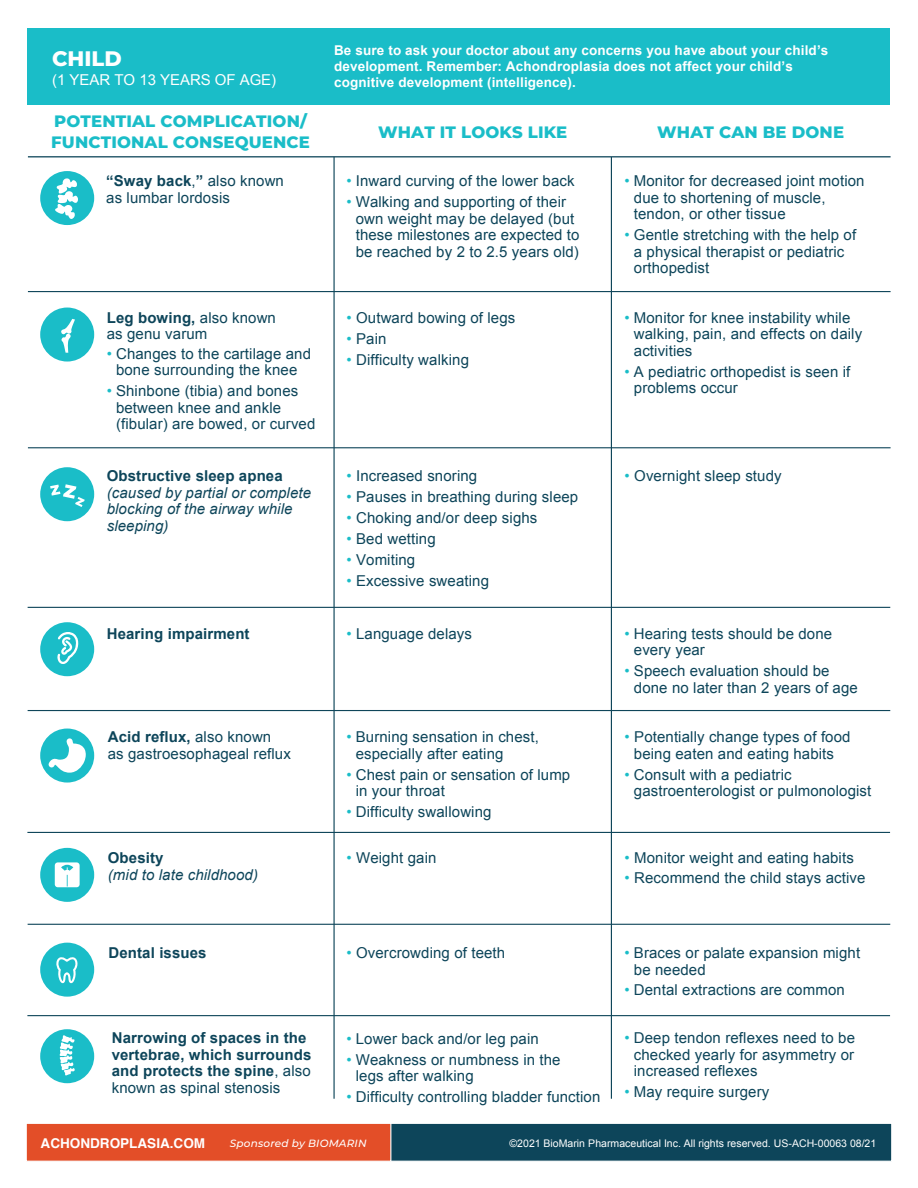
<style>
.page{position:relative;width:918px;height:1188px;background:#fff}
.page>*{position:absolute;margin:0;border:0;box-sizing:border-box;transform-origin:0 0}
.t1{font:800 21px "Montserrat";color:#fff}
.t2{font:800 16.5px/21px "Montserrat";letter-spacing:.01em;color:#1abdc8}
.t3{font:15px/16.5px "Arial";letter-spacing:.01em;color:#0d455a}
.t4{font:700 15px/16.5px "Arial";letter-spacing:.01em;color:#0d455a}
.t5{font:italic 15px/16.5px "Arial";letter-spacing:.01em;color:#0d455a}
.t6{font:15px "Arial";letter-spacing:-.005em;color:#fff}
.t7{font:700 13.5px/16.2px "Arial";letter-spacing:.01em;color:#fff}
.t8{font:700 13.5px "Helvetica";color:#fff}
.t9{font:10.5px "Arial";color:#fff}
.t10{font:italic 500 10.5px "Montserrat";letter-spacing:.015em;color:#fff}
.s1{font-weight:700}
.s2{color:#1abdc8}
.s3{font-weight:400}
</style>
<div class="page">
<div style="left:28px;top:28px;width:862px;height:77px;background:#1abdc8"></div>
<div style="left:40px;top:308px;width:54px;height:54px;background:#1abdc8;border-radius:50%"></div>
<svg style="left:61px;top:318px;width:14px;height:35px"></svg>
<div style="left:40px;top:467px;width:54px;height:54px;background:#1abdc8;border-radius:50%"></div>
<svg style="left:50px;top:484px;width:35px;height:23px"></svg>
<div style="left:40px;top:943px;width:54px;height:54px;background:#1abdc8;border-radius:50%"></div>
<svg style="left:56px;top:957px;width:22px;height:26px"></svg>
<hr style="left:611px;top:157px;width:1px;height:942px;background:#0f465a">
<hr style="left:333px;top:157px;width:2px;height:942px;background:#0f465a">
<div style="left:40px;top:171px;width:54px;height:54px;background:#1abdc8;border-radius:50%"></div>
<svg style="left:55px;top:178px;width:23px;height:41px"></svg>
<hr style="left:28px;top:447px;width:863px;height:1px;background:#0f465a">
<hr style="left:28px;top:291px;width:863px;height:1px;background:#0f465a">
<hr style="left:28px;top:156px;width:863px;height:1px;background:#0f465a">
<hr style="left:28px;top:607px;width:862px;height:1px;background:#0f465a">
<hr style="left:28px;top:710px;width:862px;height:1px;background:#0f465a">
<div style="left:40px;top:622px;width:54px;height:54px;background:#1abdc8;border-radius:50%"></div>
<svg style="left:57px;top:632px;width:22px;height:32px"></svg>
<div style="left:40px;top:729px;width:54px;height:54px;background:#1abdc8;border-radius:50%"></div>
<svg style="left:49px;top:738px;width:37px;height:35px"></svg>
<div style="left:40px;top:848px;width:54px;height:54px;background:#1abdc8;border-radius:27px"></div>
<svg style="left:55px;top:862px;width:25px;height:25px"></svg>
<div style="left:40px;top:1029px;width:54px;height:54px;background:#1abdc8;border-radius:50%"></div>
<svg style="left:60px;top:1035px;width:15px;height:41px"></svg>
<hr style="left:27px;top:832px;width:863px;height:1px;background:#0f465a">
<hr style="left:28px;top:924px;width:862px;height:1px;background:#0f465a">
<hr style="left:27px;top:1015px;width:863px;height:1px;background:#0f465a">
<div style="left:27px;top:1123px;width:865px;height:39px;background:#0d455a;border:1px solid #fff"></div>
<div style="left:26px;top:1123px;width:365px;height:39px;background:#e34e28;border:1px solid #fff"></div>
<h1 class="t1" style="left:52px;top:43px;width:71px">CHILD</h1>
<p class="t6" style="left:52px;top:70px;width:226px">(1 YEAR TO 13 YEARS OF AGE)</p>
<p class="t2" style="left:51px;top:110px;width:260px">POTENTIAL COMPLICATION/<br>FUNCTIONAL CONSEQUENCE</p>
<p class="t7" style="left:334px;top:43px;width:496px">Be sure to ask your doctor about any concerns you have about your child’s development. Remember: Achondroplasia does not affect your child’s cognitive development (intelligence).</p>
<p class="t2" style="left:378px;top:120px;width:191px">WHAT IT LOOKS LIKE</p>
<p class="t2" style="left:657px;top:121px;width:188px">WHAT CAN BE DONE</p>
<p class="t3" style="left:106px;top:173px;width:179px"><span class="s1">“Sway back</span>,<span class="s1">”</span> also known as lumbar lordosis</p>
<p class="t3" style="left:634px;top:173px;width:232px;text-indent:-9px"><span class="s2">•</span> Monitor for decreased joint motion due to shortening of muscle, tendon, or other tissue</p>
<p class="t3" style="left:634px;top:227px;width:224px;text-indent:-9px"><span class="s2">•</span> Gentle stretching with the help of a physical therapist or pediatric orthopedist</p>
<p class="t3" style="left:107px;top:310px;width:171px"><span class="s1">Leg bowing,</span> also known as genu varum</p>
<p class="t3" style="left:346px;top:310px;width:170px"><span class="s2">•</span> Outward bowing of legs</p>
<p class="t3" style="left:346px;top:173px;width:230px"><span class="s2">•</span> Inward curving of the lower back</p>
<p class="t3" style="left:356px;top:194px;width:225px;text-indent:-9px"><span class="s2">•</span> Walking and supporting of their own weight may be delayed (but these milestones are expected to be reached by 2 to 2.5 years old)</p>
<p class="t3" style="left:634px;top:310px;width:230px;text-indent:-9px"><span class="s2">•</span> Monitor for knee instability while walking, pain, and effects on daily activities</p>
<p class="t3" style="left:634px;top:364px;width:218px;text-indent:-9px"><span class="s2">•</span> A pediatric orthopedist is seen if problems occur</p>
<p class="t3" style="left:346px;top:331px;width:42px"><span class="s2">•</span> Pain</p>
<p class="t3" style="left:346px;top:352px;width:124px"><span class="s2">•</span> Difficulty walking</p>
<p class="t3" style="left:107px;top:346px;width:206px;text-align:center"><span class="s2">•</span> Changes to the cartilage and bone surrounding the knee</p>
<p class="t3" style="left:116px;top:383px;width:201px;text-indent:-9px"><span class="s2">•</span> Shinbone (tibia) and bones between knee and ankle (fibular) are bowed, or curved</p>
<p class="t4" style="left:107px;top:468px;width:178px">Obstructive sleep apnea</p>
<p class="t5" style="left:107px;top:484px;width:206px">(caused by partial or complete blocking of the airway while sleeping)</p>
<p class="t3" style="left:346px;top:468px;width:132px"><span class="s2">•</span> Increased snoring</p>
<p class="t3" style="left:346px;top:489px;width:233px"><span class="s2">•</span> Pauses in breathing during sleep</p>
<p class="t3" style="left:346px;top:510px;width:192px"><span class="s2">•</span> Choking and/or deep sighs</p>
<p class="t3" style="left:346px;top:531px;width:91px"><span class="s2">•</span> Bed wetting</p>
<p class="t3" style="left:346px;top:552px;width:70px"><span class="s2">•</span> Vomiting</p>
<p class="t3" style="left:346px;top:573px;width:144px"><span class="s2">•</span> Excessive sweating</p>
<p class="t3" style="left:625px;top:468px;width:159px"><span class="s2">•</span> Overnight sleep study</p>
<p class="t4" style="left:107px;top:626px;width:144px">Hearing impairment</p>
<p class="t3" style="left:346px;top:625px;width:127px"><span class="s2">•</span> Language delays</p>
<p class="t3" style="left:634px;top:625px;width:200px;text-indent:-9px"><span class="s2">•</span> Hearing tests should be done every year</p>
<p class="t3" style="left:634px;top:663px;width:225px;text-indent:-9px"><span class="s2">•</span> Speech evaluation should be done no later than 2 years of age</p>
<p class="t3" style="left:108px;top:729px;width:185px"><span class="s1">Acid reflux,</span> also known as gastroesophageal reflux</p>
<p class="t3" style="left:356px;top:729px;width:185px;text-indent:-9px"><span class="s2">•</span> Burning sensation in chest, especially after eating</p>
<p class="t3" style="left:356px;top:766px;width:216px;text-indent:-9px"><span class="s2">•</span> Chest pain or sensation of lump in your throat</p>
<p class="t3" style="left:346px;top:804px;width:147px"><span class="s2">•</span> Difficulty swallowing</p>
<p class="t3" style="left:625px;top:729px;width:228px;text-align:center"><span class="s2">•</span> Potentially change types of food being eaten and eating habits</p>
<p class="t3" style="left:634px;top:767px;width:239px;text-indent:-9px"><span class="s2">•</span> Consult with a pediatric gastroenterologist or pulmonologist</p>
<p class="t4" style="left:108px;top:850px;width:57px">Obesity</p>
<p class="t5" style="left:108px;top:866px;width:152px">(mid to late childhood)</p>
<p class="t3" style="left:346px;top:850px;width:92px"><span class="s2">•</span> Weight gain</p>
<p class="t3" style="left:625px;top:850px;width:231px"><span class="s2">•</span> Monitor weight and eating habits</p>
<p class="t3" style="left:625px;top:870px;width:242px"><span class="s2">•</span> Recommend the child stays active</p>
<p class="t4" style="left:108px;top:945px;width:100px">Dental issues</p>
<p class="t3" style="left:346px;top:945px;width:160px"><span class="s2">•</span> Overcrowding of teeth</p>
<p class="t3" style="left:634px;top:945px;width:228px;text-indent:-9px"><span class="s2">•</span> Braces or palate expansion might be needed</p>
<p class="t3" style="left:625px;top:981px;width:222px"><span class="s2">•</span> Dental extractions are common</p>
<p class="t4" style="left:112px;top:1030px;width:201px">Narrowing of spaces in the vertebrae, which surrounds and protects the spine<span class="s3">, also known as spinal stenosis</span></p>
<p class="t3" style="left:346px;top:1030px;width:194px"><span class="s2">•</span> Lower back and/or leg pain</p>
<p class="t3" style="left:634px;top:1030px;width:223px;text-align:justify;text-indent:-9px"><span class="s2">•</span> Deep tendon reflexes need to be checked yearly for asymmetry or increased reflexes</p>
<p class="t3" style="left:625px;top:1084px;width:146px"><span class="s2">•</span> May require surgery</p>
<p class="t3" style="left:356px;top:1051px;width:206px;text-indent:-9px"><span class="s2">•</span> Weakness or numbness in the legs after walking</p>
<p class="t3" style="left:346px;top:1089px;width:255px"><span class="s2">•</span> Difficulty controlling bladder function</p>
<p class="t8" style="left:41px;top:1132px;width:166px">ACHONDROPLASIA.COM</p>
<p class="t10" style="left:230px;top:1136px;width:138px">Sponsored by BIOMARIN</p>
<p class="t9" style="left:509px;top:1136px;width:368px">©2021 BioMarin Pharmaceutical Inc. All rights reserved. US-ACH-00063 08/21</p>
</div>
